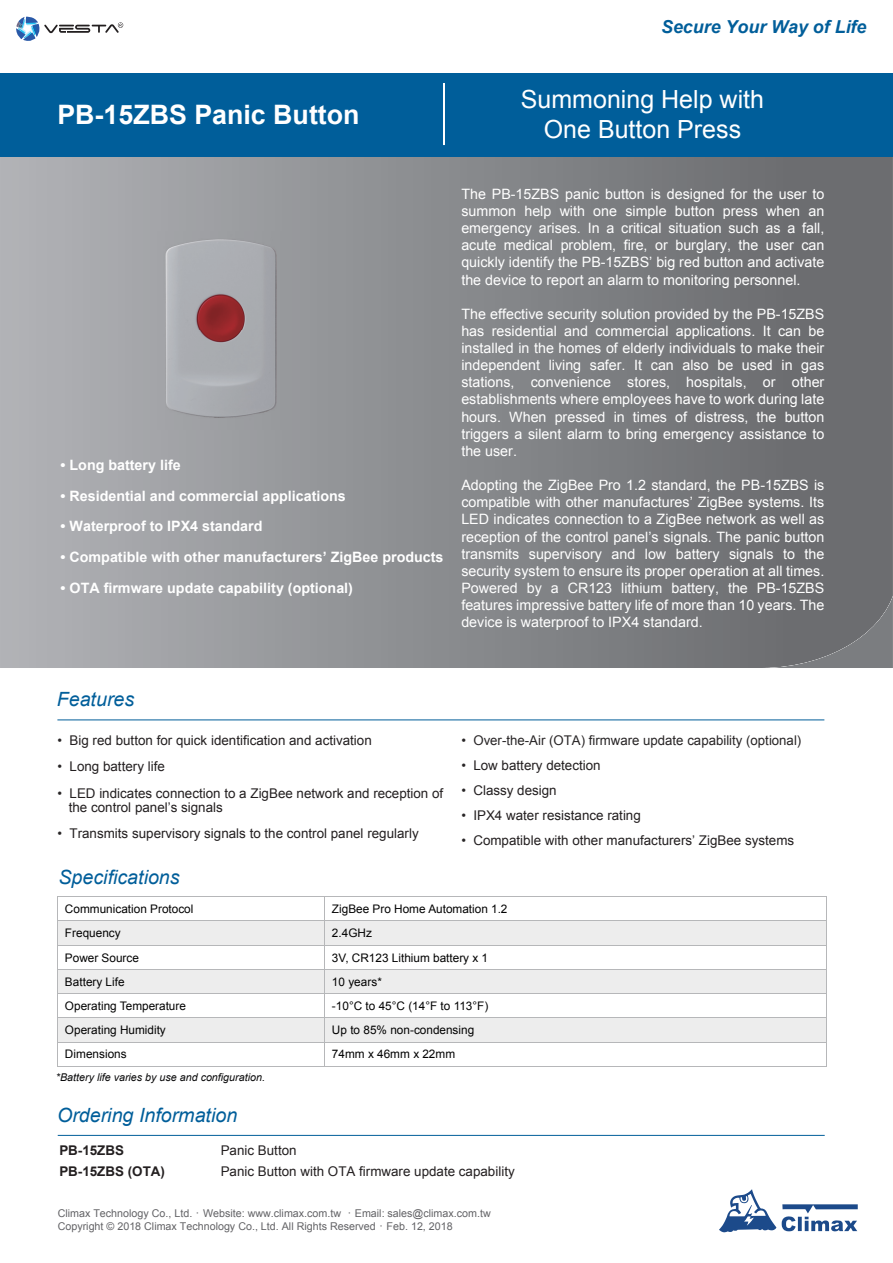
<style>
.page{position:relative;width:893px;height:1263px;background:#fff}
.page>*{position:absolute;margin:0;border:0;box-sizing:border-box;transform-origin:0 0}
.t1{font:700 26.85px "Arial";color:#fff}
.t2{font:25.05px/30px "Arial";color:#fff;text-align:center}
.t3{font:italic 19.65px "Arial";color:#005e9a}
.t4{font:italic 700 17.85px "Arial";color:#005e9a}
.t5{font:14.25px/17.1px "Arial";color:#fff;text-align:justify}
.t6{font:700 14.25px "Arial";color:#fff}
.t7{font:13.35px/13.4px "Arial";color:#231f20}
.t8{font:13.35px "Arial";color:#282526}
.t9{font:700 13.35px/20.5px "Arial";color:#231f20}
.t10{font:11.85px "Arial";letter-spacing:.005em;color:#030303}
.t11{font:10.65px/12.9px "Arial";color:#636366}
.t12{font:italic 10.65px "Arial";color:#0a0a0b}
.s1{color:#282526}
.s2{font-family:"Adobe Ming Std Light E Ten B5 H"}
</style>
<div class="page">
<svg style="left:16px;top:16px;width:107px;height:25px"></svg>
<svg style="left:0;top:157px;width:892px;height:511px;background:#8a8b8e"></svg>
<svg style="left:761px;top:596px;width:131px;height:72px;background:#707174"></svg>
<div style="left:0;top:74px;width:892px;height:83px;background:#005e9a"></div>
<hr style="left:443px;top:83px;width:2px;height:62px;background:#fff">
<svg style="left:719px;top:1189px;width:138px;height:43px"></svg>
<img style="left:158px;top:231px;width:125px;height:199px">
<hr style="left:58px;top:896px;width:266px;height:1px;background:#b6b7b9">
<hr style="left:325px;top:896px;width:500px;height:1px;background:#b6b7b9">
<div style="left:58px;top:921px;width:266px;height:24px;background:#ededed"></div>
<div style="left:325px;top:921px;width:500px;height:24px;background:#ededed"></div>
<hr style="left:58px;top:921px;width:266px;height:1px;background:#b6b7b9">
<hr style="left:325px;top:921px;width:500px;height:1px;background:#b6b7b9">
<hr style="left:58px;top:945px;width:266px;height:1px;background:#b6b7b9">
<hr style="left:325px;top:945px;width:500px;height:1px;background:#b6b7b9">
<div style="left:58px;top:970px;width:266px;height:23px;background:#ededed"></div>
<div style="left:325px;top:970px;width:500px;height:23px;background:#ededed"></div>
<hr style="left:58px;top:969px;width:266px;height:1px;background:#b6b7b9">
<hr style="left:325px;top:969px;width:500px;height:1px;background:#b6b7b9">
<hr style="left:58px;top:993px;width:266px;height:1px;background:#b6b7b9">
<hr style="left:325px;top:993px;width:500px;height:1px;background:#b6b7b9">
<div style="left:58px;top:1018px;width:266px;height:24px;background:#ededed"></div>
<div style="left:325px;top:1018px;width:500px;height:24px;background:#ededed"></div>
<hr style="left:58px;top:1018px;width:266px;height:1px;background:#b6b7b9">
<hr style="left:325px;top:1018px;width:500px;height:1px;background:#b6b7b9">
<hr style="left:58px;top:1042px;width:266px;height:1px;background:#b6b7b9">
<hr style="left:325px;top:1042px;width:500px;height:1px;background:#b6b7b9">
<hr style="left:58px;top:1066px;width:266px;height:1px;background:#b6b7b9">
<svg style="left:324px;top:896px;width:1px;height:171px"></svg>
<hr style="left:325px;top:1066px;width:500px;height:1px;background:#b6b7b9">
<svg style="left:825px;top:896px;width:1px;height:171px"></svg>
<p class="t4" style="left:661px;top:20px;width:207px">Secure Your Way of Life</p>
<h1 class="t1" style="left:57px;top:104px;width:304px">PB-15ZBS Panic Button</h1>
<h2 class="t2" style="left:521px;top:87px;width:245px">Summoning Help with<br>One Button Press</h2>
<p class="t6" style="left:61px;top:459px;width:122px">• Long battery life</p>
<p class="t6" style="left:61px;top:490px;width:287px">• Residential and commercial applications</p>
<p class="t6" style="left:61px;top:521px;width:203px">• Waterproof to IPX4 standard</p>
<p class="t6" style="left:61px;top:552px;width:384px">• Compatible with other manufacturers’ ZigBee products</p>
<p class="t6" style="left:61px;top:582px;width:294px">• OTA firmware update capability (optional)</p>
<p class="t5" style="left:461px;top:187px;width:364px">The PB-15ZBS panic button is designed for the user to summon help with one simple button press when an emergency arises. In a critical situation such as a fall, acute medical problem, fire, or burglary, the user can quickly identify the PB-15ZBS’ big red button and activate the device to report an alarm to monitoring personnel.</p>
<p class="t5" style="left:461px;top:307px;width:364px">The effective security solution provided by the PB-15ZBS has residential and commercial applications. It can be installed in the homes of elderly individuals to make their independent living safer. It can also be used in gas stations, convenience stores, hospitals, or other establishments where employees have to work during late hours. When pressed in times of distress, the button triggers a silent alarm to bring emergency assistance to the user.</p>
<p class="t5" style="left:461px;top:478px;width:364px">Adopting the ZigBee Pro 1.2 standard, the PB-15ZBS is compatible with other manufactures’ ZigBee systems. Its LED indicates connection to a ZigBee network as well as reception of the control panel’s signals. The panic button transmits supervisory and low battery signals to the security system to ensure its proper operation at all times.<br>Powered by a CR123 lithium battery, the PB-15ZBS features impressive battery life of more than 10 years. The device is waterproof to IPX4 standard.</p>
<h3 class="t3" style="left:57px;top:692px;width:79px">Features</h3>
<p class="t7" style="left:58px;top:735px;width:316px"><span class="s1">•</span> Big red button for quick identification and activation</p>
<p class="t7" style="left:58px;top:761px;width:109px"><span class="s1">•</span> Long battery life</p>
<p class="t7" style="left:69px;top:788px;width:376px;text-indent:-11px"><span class="s1">•</span> LED indicates connection to a ZigBee network and reception of the control panel’s signals</p>
<p class="t7" style="left:58px;top:828px;width:362px"><span class="s1">•</span> Transmits supervisory signals to the control panel regularly</p>
<h3 class="t3" style="left:59px;top:870px;width:123px">Specifications</h3>
<p class="t8" style="left:461px;top:735px;width:341px">• Over-the-Air (OTA) firmware update capability (optional)</p>
<p class="t7" style="left:461px;top:760px;width:141px"><span class="s1">•</span> Low battery detection</p>
<p class="t7" style="left:461px;top:785px;width:97px"><span class="s1">•</span> Classy design</p>
<p class="t7" style="left:461px;top:810px;width:181px"><span class="s1">•</span> IPX4 water resistance rating</p>
<p class="t7" style="left:461px;top:835px;width:334px"><span class="s1">•</span> Compatible with other manufacturers’ ZigBee systems</p>
<p class="t10" style="left:65px;top:904px;width:130px">Communication Protocol</p>
<p class="t10" style="left:332px;top:904px;width:177px">ZigBee Pro Home Automation 1.2</p>
<p class="t10" style="left:65px;top:929px;width:57px">Frequency</p>
<p class="t10" style="left:332px;top:929px;width:41px">2.4GHz</p>
<p class="t10" style="left:65px;top:953px;width:76px">Power Source</p>
<p class="t10" style="left:332px;top:953px;width:157px">3V, CR123 Lithium battery x 1</p>
<p class="t10" style="left:65px;top:977px;width:61px">Battery Life</p>
<p class="t10" style="left:332px;top:977px;width:51px">10 years*</p>
<p class="t10" style="left:65px;top:1001px;width:122px">Operating Temperature</p>
<p class="t10" style="left:332px;top:1001px;width:158px">-10°C to 45°C (14°F to 113°F)</p>
<p class="t10" style="left:65px;top:1026px;width:102px">Operating Humidity</p>
<p class="t10" style="left:332px;top:1026px;width:144px">Up to 85% non-condensing</p>
<p class="t10" style="left:65px;top:1050px;width:63px">Dimensions</p>
<p class="t10" style="left:332px;top:1050px;width:125px">74mm x 46mm x 22mm</p>
<p class="t12" style="left:56px;top:1074px;width:210px">*Battery life varies by use and configuration.</p>
<h3 class="t3" style="left:57px;top:1108px;width:182px">Ordering Information</h3>
<p class="t9" style="left:59px;top:1142px;width:107px">PB-15ZBS<br>PB-15ZBS (OTA)</p>
<p class="t7" style="left:221px;top:1142px;width:295px;line-height:20.5px">Panic Button<br>Panic Button with OTA firmware update capability</p>
<p class="t11" style="left:58px;top:1208px;width:434px">Climax Technology Co., Ltd.<span class="s2">．</span>Website: www.climax.com.tw <span class="s2">．</span>Email: sales@climax.com.tw<br>Copyright © 2018 Climax Technology Co., Ltd. All Rights Reserved<span class="s2">．</span>Feb. 12, 2018</p>
</div>
